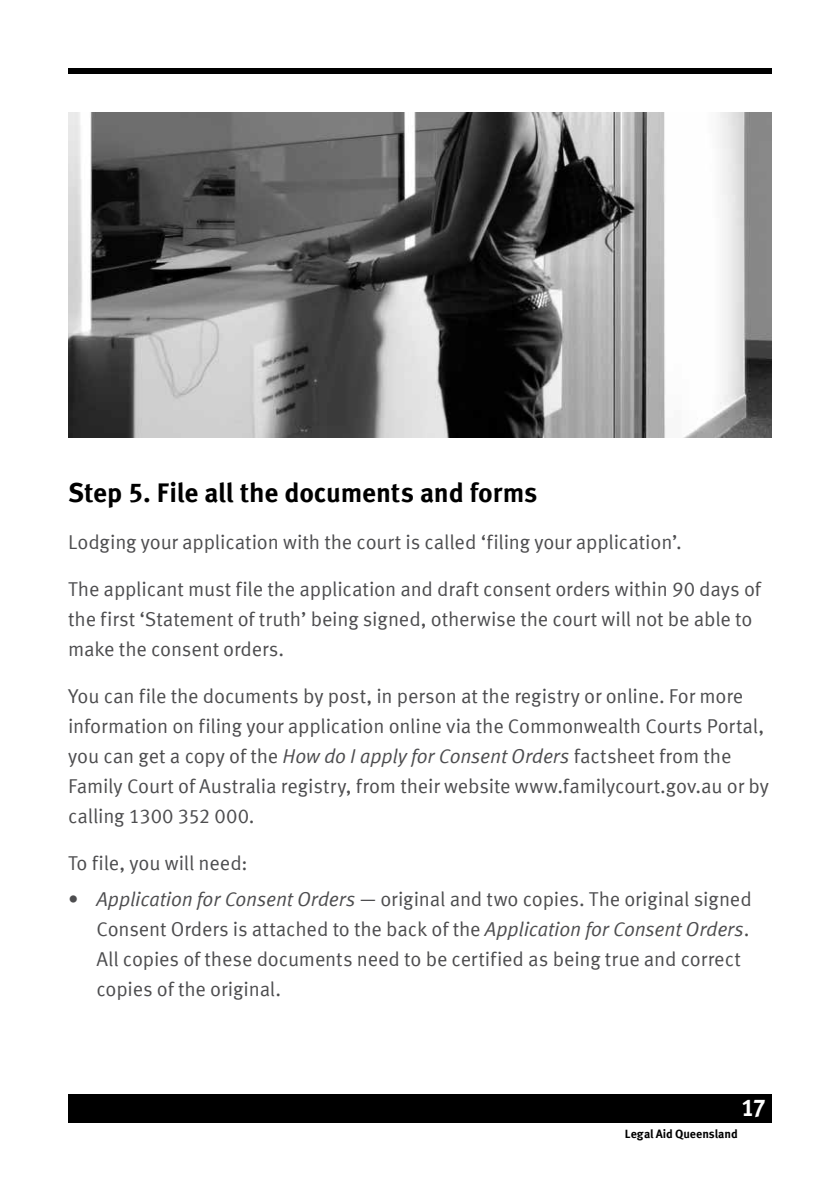
<style>
.page{position:relative;width:840px;height:1191px;background:#fff}
.page>*{position:absolute;margin:0;border:0;box-sizing:border-box;transform-origin:0 0}
.t1{font:700 27px "Meta Offc";letter-spacing:-.01em;color:#000}
.t2{font:700 24px "Meta Offc";color:#fff}
.t3{font:20px/30px "Meta Offc Norm";letter-spacing:-.01em;color:#4d4d4f}
.t4{font:700 12px "Meta Offc";color:#000}
.s1{font-family:"Meta Offc Norm Ita"}
</style>
<div class="page">
<div style="left:68px;top:68px;width:703px;height:5px;background:#000"></div>
<div style="left:68px;top:1094px;width:703px;height:28px;background:#000"></div>
<img style="left:68px;top:113px;width:703px;height:324px">
<h1 class="t1" style="left:68px;top:476px;width:470px">Step 5. File all the documents and forms</h1>
<p class="t3" style="left:68px;top:527px;width:615px">Lodging your application with the court is called ‘filing your application’.</p>
<p class="t3" style="left:68px;top:574px;width:694px">The applicant must file the application and draft consent orders within 90 days of the first ‘Statement of truth’ being signed, otherwise the court will not be able to make the consent orders.</p>
<p class="t3" style="left:68px;top:681px;width:702px">You can file the documents by post, in person at the registry or online. For more information on filing your application online via the Commonwealth Courts Portal, you can get a copy of the <span class="s1">How do I apply for Consent Orders</span> factsheet from the Family Court of Australia registry, from their website www.familycourt.gov.au or by calling 1300 352 000.</p>
<p class="t3" style="left:68px;top:848px;width:181px">To file, you will need:</p>
<p class="t3" style="left:96px;top:884px;width:656px;text-indent:-28px">• <span class="s1">Application for Consent Orders</span> — original and two copies. The original signed Consent Orders is attached to the back of the <span class="s1">Application for Consent Orders</span>.<br>All copies of these documents need to be certified as being true and correct copies of the original.</p>
<p class="t2" style="left:740px;top:1093px;width:26px">17</p>
<p class="t4" style="left:624px;top:1126px;width:114px">Legal Aid Queensland</p>
</div>
